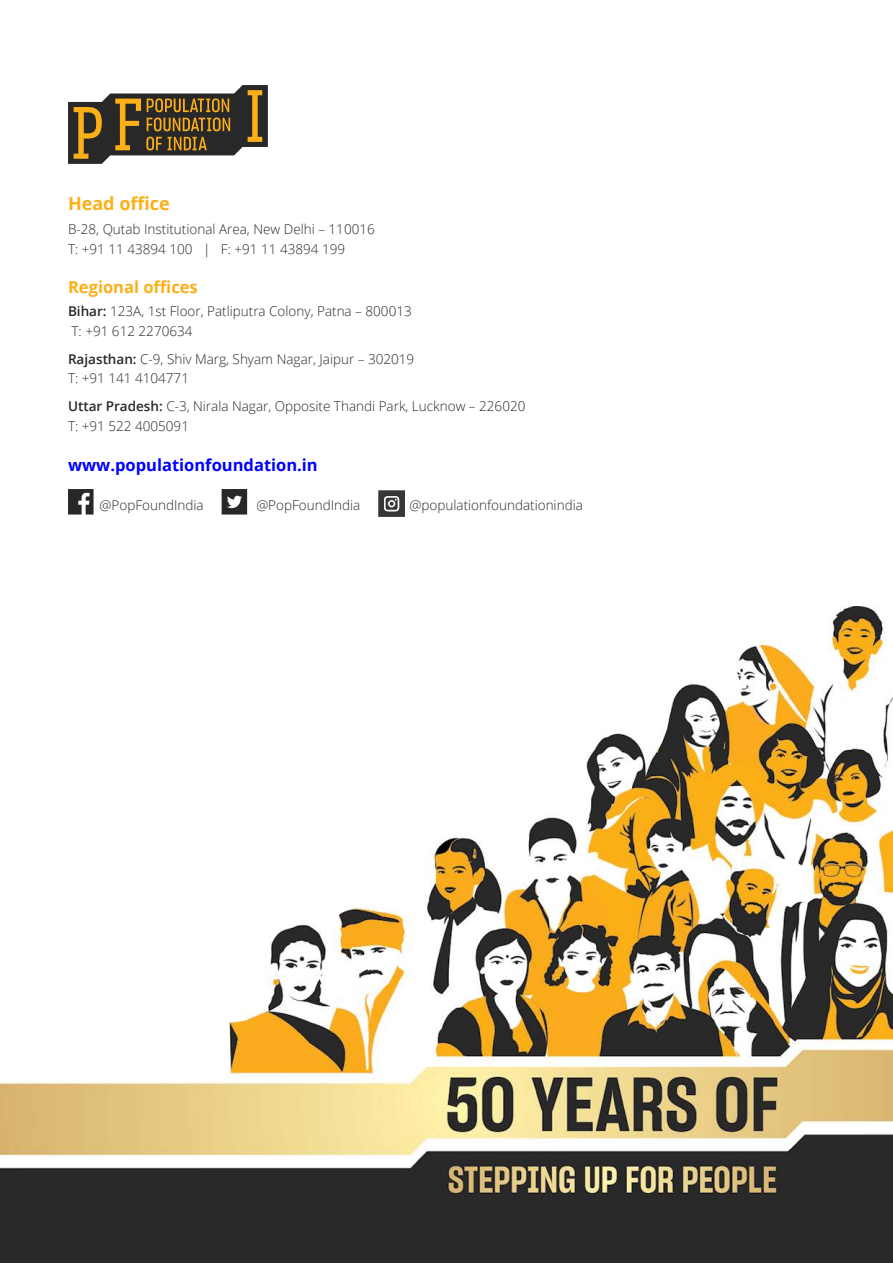
<style>
.page{position:relative;width:893px;height:1263px;background:#fff}
.page>*{position:absolute;margin:0;border:0;box-sizing:border-box;transform-origin:0 0}
.t1{font:700 18px "Open Sans";color:#fcaf17}
.t2{font:700 16.5px "Open Sans";color:#00f}
.t3{font:700 16.5px "Open Sans";color:#fcaf17}
.t4{font:300 13.5px/19.5px "Open Sans";color:#292829}
.s1{font-weight:600}
</style>
<div class="page">
<img style="left:0;top:606px;width:893px;height:657px">
<svg style="left:68px;top:489px;width:26px;height:25px"></svg>
<svg style="left:222px;top:489px;width:25px;height:25px"></svg>
<img style="left:379px;top:490px;width:25px;height:26px">
<svg style="left:68px;top:85px;width:200px;height:79px"></svg>
<h1 class="t1" style="left:68px;top:191px;width:103px">Head office</h1>
<p class="t4" style="left:68px;top:219px;width:308px">B-28, Qutab Institutional Area, New Delhi – 110016<br>T: +91 11 43894 100 | F: +91 11 43894 199</p>
<p class="t3" style="left:68px;top:275px;width:131px">Regional offices</p>
<p class="t4" style="left:68px;top:301px;width:345px"><span class="s1">Bihar:</span> 123A, 1st Floor, Patliputra Colony, Patna – 800013<br>T: +91 612 2270634</p>
<p class="t4" style="left:68px;top:349px;width:348px"><span class="s1">Rajasthan:</span> C-9, Shiv Marg, Shyam Nagar, Jaipur – 302019<br>T: +91 141 4104771</p>
<p class="t4" style="left:68px;top:396px;width:459px"><span class="s1">Uttar Pradesh:</span> C-3, Nirala Nagar, Opposite Thandi Park, Lucknow – 226020<br>T: +91 522 4005091</p>
<p class="t2" style="left:68px;top:454px;width:251px">www.populationfoundation.in</p>
<p class="t4" style="left:100px;top:495px;width:106px">@PopFoundIndia</p>
<p class="t4" style="left:256px;top:495px;width:106px">@PopFoundIndia</p>
<p class="t4" style="left:410px;top:495px;width:175px">@populationfoundationindia</p>
</div>
